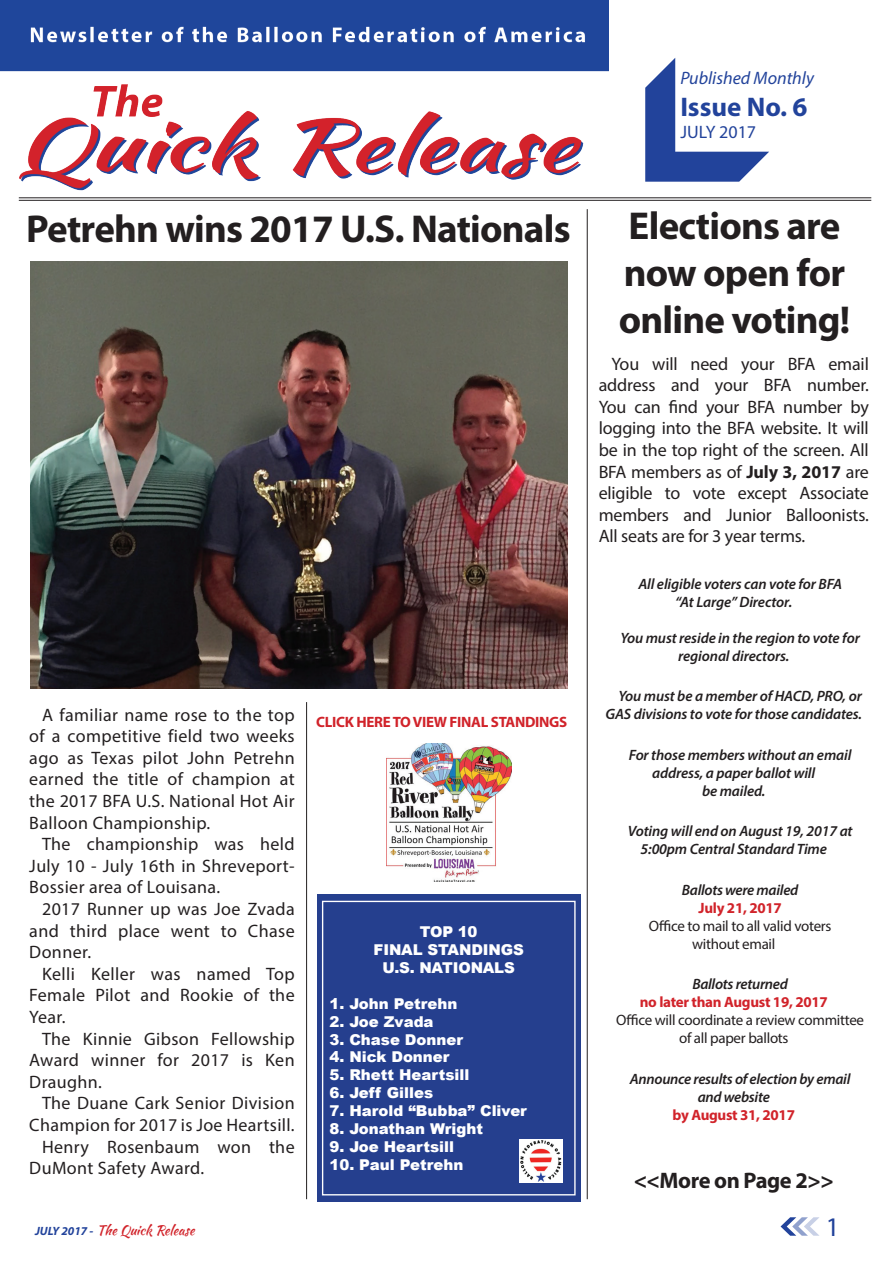
<style>
.page{position:relative;width:893px;height:1263px;background:#fff}
.page>*{position:absolute;margin:0;border:0;box-sizing:border-box;transform-origin:0 0}
.t1{font:700 39px/46.8px "Myriad Pro";letter-spacing:-.02em;color:#231f20}
.t2{font:700 27px "Myriad Pro";color:#22439b}
.t3{font:27px "Myriad Pro";color:#22439b}
.t4{font:700 22.5px "Myriad Pro";letter-spacing:-.02em;color:#231f20}
.t5{font:18px/21.6px "Myriad Pro";letter-spacing:.02em;color:#231f20;text-align:justify}
.t6{font:italic 18px "Myriad Pro";color:#22439b}
.t7{font:18px "Myriad Pro";color:#22439b}
.t8{font:italic 600 15px/18px "Myriad Pro";letter-spacing:-.01em;color:#231f20}
.t9{font:900 15px/18px "Arial";color:#fff;text-align:center}
.t10{font:15px/18px "Myriad Pro";letter-spacing:-.02em;color:#231f20}
.t11{font:700 15px "Myriad Pro";letter-spacing:-.02em;color:#d1232a}
.t12{font:13.5px "Kaushan Script";color:#d1232a}
.s1{font-weight:700}
.s2{font-family:"Myriad Pro";font-weight:700;font-style:italic;font-size:12px;color:#22439b}
</style>
<div class="page">
<svg style="left:780px;top:1217px;width:39px;height:19px"></svg>
<img style="left:30px;top:261px;width:537px;height:427px">
<svg style="left:645px;top:58px;width:124px;height:124px"></svg>
<img style="left:0;top:0;width:608px;height:191px">
<hr style="left:19px;top:198px;width:852px;height:1px;background:#231f20">
<hr style="left:19px;top:200px;width:852px;height:1px;background:#231f20">
<hr style="left:587px;top:209px;width:1px;height:990px;background:#231f20">
<hr style="left:306px;top:702px;width:1px;height:497px;background:#231f20">
<div style="left:317px;top:894px;width:263px;height:308px;background:#253f8e"></div>
<div style="left:322px;top:901px;width:254px;height:294px;border:1px solid #fff"></div>
<img style="left:519px;top:1139px;width:43px;height:43px">
<img style="left:387px;top:743px;width:124px;height:139px">
<h1 class="t1" style="left:26px;top:204px;width:546px">Petrehn wins 2017 U.S. Nationals</h1>
<p class="t5" style="left:29px;top:703px;width:267px;text-indent:13px">A familiar name rose to the top of a competitive field two weeks ago as Texas pilot John Petrehn earned the title of champion at the 2017 BFA U.S. National Hot Air Balloon Championship.</p>
<p class="t5" style="left:29px;top:833px;width:267px;text-indent:13px">The championship was held July 10 - July 16th in Shreveport-Bossier area of Louisana.</p>
<p class="t5" style="left:29px;top:898px;width:267px;text-indent:13px">2017 Runner up was Joe Zvada and third place went to Chase Donner.</p>
<p class="t5" style="left:29px;top:963px;width:267px;text-indent:13px">Kelli Keller was named Top Female Pilot and Rookie of the Year.</p>
<p class="t5" style="left:29px;top:1027px;width:267px;text-indent:13px">The Kinnie Gibson Fellowship Award winner for 2017 is Ken Draughn.</p>
<p class="t5" style="left:42px;top:1092px;width:254px">The Duane Cark Senior Division</p>
<p class="t5" style="left:29px;top:1114px;width:267px">Champion for 2017 is Joe Heartsill.</p>
<p class="t5" style="left:42px;top:1135px;width:254px">Henry Rosenbaum won the</p>
<p class="t5" style="left:29px;top:1157px;width:176px">DuMont Safety Award.</p>
<p class="t11" style="left:316px;top:712px;width:253px">CLICK HERE TO VIEW FINAL STANDINGS</p>
<p class="t9" style="left:374px;top:922px;width:152px">TOP 10<br>FINAL STANDINGS<br>U.S. NATIONALS</p>
<p class="t9" style="left:329px;top:994px;width:130px">1. John Petrehn</p>
<p class="t9" style="left:329px;top:1012px;width:106px">2. Joe Zvada</p>
<p class="t9" style="left:329px;top:1030px;width:135px">3. Chase Donner</p>
<p class="t9" style="left:329px;top:1047px;width:122px">4. Nick Donner</p>
<p class="t9" style="left:329px;top:1065px;width:142px">5. Rhett Heartsill</p>
<p class="t9" style="left:329px;top:1083px;width:105px">6. Jeff Gilles</p>
<p class="t9" style="left:329px;top:1101px;width:199px">7. Harold “Bubba” Cliver</p>
<p class="t9" style="left:329px;top:1119px;width:155px">8. Jonathan Wright</p>
<p class="t9" style="left:329px;top:1137px;width:126px">9. Joe Heartsill</p>
<p class="t9" style="left:329px;top:1155px;width:136px">10. Paul Petrehn</p>
<p class="t6" style="left:680px;top:67px;width:135px">Published Monthly</p>
<h2 class="t2" style="left:680px;top:90px;width:129px">Issue No. 6</h2>
<p class="t7" style="left:680px;top:121px;width:77px">JULY 2017</p>
<h1 class="t1" style="left:619px;top:201px;width:233px">Elections are now open for online voting!</h1>
<p class="t5" style="left:599px;top:352px;width:272px;text-indent:13px">You will need your BFA email address and your BFA number.<br>You can find your BFA number by logging into the BFA website. It will be in the top right of the screen. All BFA members as of <span class="s1">July 3, 2017</span> are eligible to vote except Associate members and Junior Balloonists.<br>All seats are for 3 year terms.</p>
<p class="t8" style="left:675px;top:574px;width:168px;text-indent:-37px">All eligible voters can vote for BFA “At Large” Director.</p>
<p class="t8" style="left:678px;top:628px;width:183px;text-indent:-58px">You must reside in the region to vote for regional directors.</p>
<p class="t8" style="left:606px;top:687px;width:258px;text-align:right">You must be a member of HACD, PRO, or<br>GAS divisions to vote for those candidates.</p>
<p class="t8" style="left:629px;top:745px;width:224px">For those members without an email</p>
<p class="t8" style="left:652px;top:763px;width:164px">address, a paper ballot will</p>
<p class="t8" style="left:702px;top:781px;width:65px">be mailed.</p>
<p class="t8" style="left:641px;top:822px;width:213px;text-indent:-13px">Voting will end on August 19, 2017 at<br>5:00pm Central Standard Time</p>
<p class="t8" style="left:682px;top:880px;width:118px">Ballots were mailed</p>
<p class="t11" style="left:699px;top:898px;width:85px">July 21, 2017</p>
<p class="t10" style="left:692px;top:917px;width:141px;text-indent:-43px">Office to mail to all valid voters without email</p>
<p class="t8" style="left:692px;top:975px;width:97px">Ballots returned</p>
<p class="t11" style="left:640px;top:992px;width:189px">no later than August 19, 2017</p>
<p class="t10" style="left:679px;top:1011px;width:187px;text-indent:-63px">Office will coordinate a review committee of all paper ballots</p>
<p class="t8" style="left:698px;top:1069px;width:154px;text-indent:-68px">Announce results of election by email and website</p>
<p class="t11" style="left:673px;top:1105px;width:124px">by August 31, 2017</p>
<p class="t4" style="left:634px;top:1166px;width:202px">&lt;&lt;More on Page 2&gt;&gt;</p>
<p class="t12" style="left:35px;top:1220px;width:161px"><span class="s2">JULY 2017 -</span> The Quick Release</p>
<h2 class="t3" style="left:826px;top:1210px;width:15px">1</h2>
</div>
